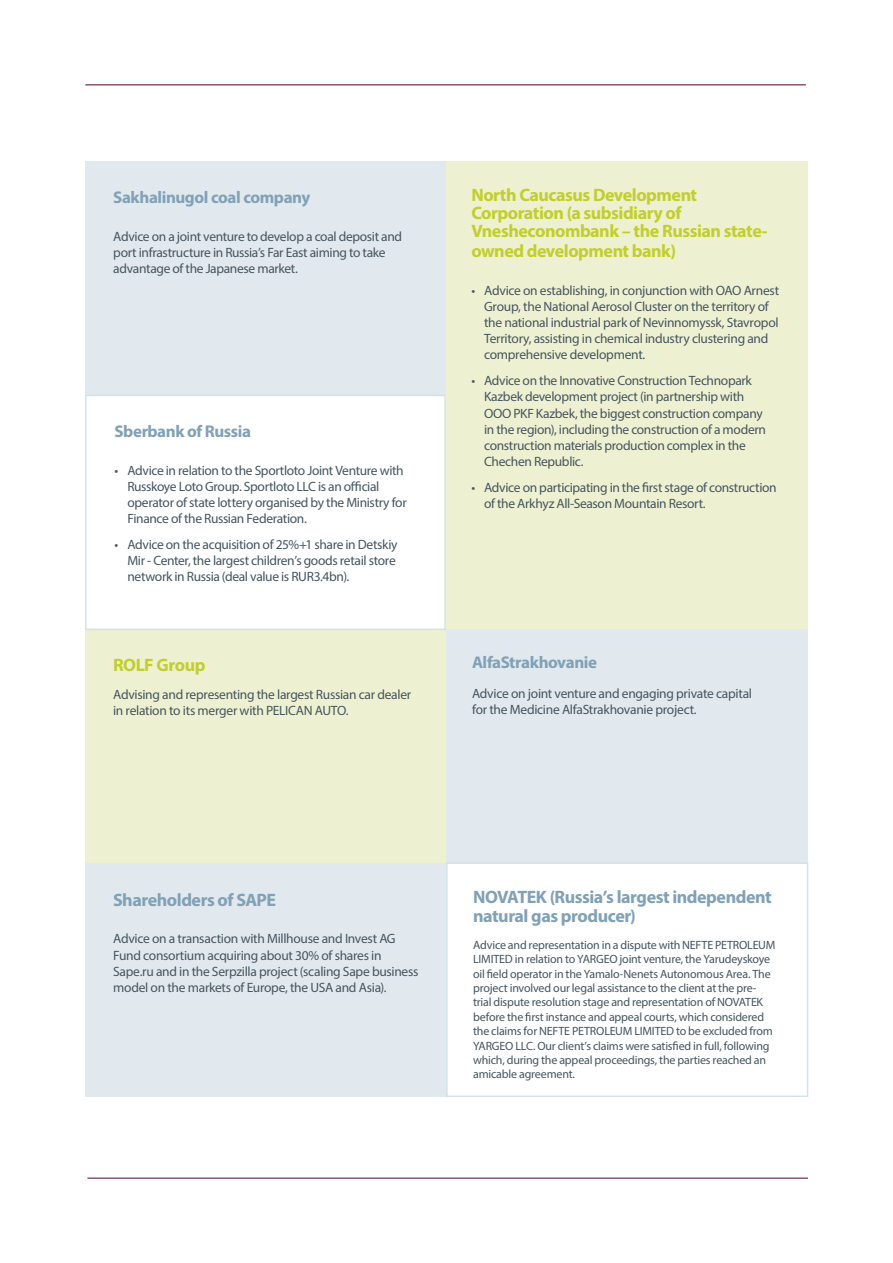
<style>
.page{position:relative;width:893px;height:1263px;background:#fff}
.page>*{position:absolute;margin:0;border:0;box-sizing:border-box;transform-origin:0 0}
.t1{font:700 18px/18.8px "Myriad Pro";letter-spacing:-.025em;color:#c2ce2e}
.t2{font:700 18px/19.5px "Myriad Pro";letter-spacing:-.025em;color:#80a1b7}
.t3{font:700 16.95px "Myriad Pro";letter-spacing:-.025em;color:#80a1b7}
.t4{font:13.5px/16.2px "Myriad Pro";letter-spacing:-.025em;color:#465560}
.t5{font:12px/14.4px "Myriad Pro";letter-spacing:-.02em;color:#465560}
</style>
<div class="page">
<hr style="left:87px;top:1178px;width:721px;height:1px;background:#530031">
<hr style="left:85px;top:85px;width:721px;height:1px;background:#530031">
<div style="left:85px;top:629px;width:361px;height:234px;background:#eef1d1"></div>
<div style="left:85px;top:863px;width:361px;height:234px;background:#e2e9ee"></div>
<div style="left:85px;top:162px;width:362px;height:233px;background:#e2e9ee"></div>
<div style="left:446px;top:629px;width:362px;height:234px;background:#e2e9ee"></div>
<div style="left:446px;top:862px;width:362px;height:235px;border:2px solid #d4e2e8"></div>
<div style="left:446px;top:162px;width:361px;height:467px;background:#eef1d1"></div>
<div style="left:85px;top:395px;width:361px;height:235px;border:2px solid #d4e2e8"></div>
<p class="t3" style="left:113px;top:186px;width:198px">Sakhalinugol coal company</p>
<p class="t4" style="left:113px;top:228px;width:290px">Adviсe on a joint venture to develop a coal deposit and port infrastructure in Russia’s Far East aiming to take advantage of the Japanese market.</p>
<p class="t3" style="left:115px;top:420px;width:138px">Sberbank of Russia</p>
<p class="t4" style="left:127px;top:462px;width:281px;text-indent:-13px">• Advice in relation to the Sportloto Joint Venture with Russkoye Loto Group. Sportloto LLC is an official operator of state lottery organised by the Ministry for Finance of the Russian Federation.</p>
<p class="t4" style="left:127px;top:536px;width:272px;text-indent:-13px">• Advice on the acquisition of 25%+1 share in Detskiy<br>Mir - Center, the largest children’s goods retail store network in Russia (deal value is RUR3.4bn).</p>
<h1 class="t1" style="left:113px;top:655px;width:94px">ROLF Group</h1>
<p class="t4" style="left:113px;top:686px;width:300px">Advising and representing the largest Russian car dealer in relation to its merger with PELICAN AUTO.</p>
<h1 class="t1" style="left:471px;top:184px;width:298px">North Caucasus Development<br>Corporation (a subsidiary of<br>Vnesheconombank – the Russian state&shy;owned development bank)</h1>
<p class="t4" style="left:484px;top:282px;width:297px;text-indent:-13px">• Advice on establishing, in conjunction with OAO Arnest Group, the National Aerosol Cluster on the territory of the national industrial park of Nevinnomyssk, Stavropol Territory, assisting in chemical industry clustering and comprehensive development.</p>
<p class="t4" style="left:484px;top:372px;width:283px;text-indent:-13px">• Advice on the Innovative Construction Technopark Kazbek development project (in partnership with OOO PKF Kazbek, the biggest construction company in the region), including the construction of a modern construction materials production complex in the Chechen Republic.</p>
<p class="t4" style="left:484px;top:479px;width:294px;text-indent:-13px">• Advice on participating in the first stage of construction of the Arkhyz All-Season Mountain Resort.</p>
<p class="t3" style="left:472px;top:651px;width:127px">AlfaStrakhovanie</p>
<p class="t4" style="left:472px;top:685px;width:282px">Advice on joint venture and engaging private capital for the Medicine AlfaStrakhovanie project.</p>
<h1 class="t2" style="left:113px;top:889px;width:164px">Shareholders of SAPE</h1>
<p class="t4" style="left:113px;top:930px;width:307px">Advice on a transaction with Millhouse and Invest AG Fund consortium acquiring about 30% of shares in Sape.ru and in the Serpzilla project (scaling Sape business model on the markets of Europe, the USA and Asia).</p>
<h1 class="t2" style="left:473px;top:886px;width:300px">NOVATEK (Russia’s largest independent natural gas producer)</h1>
<p class="t5" style="left:473px;top:937px;width:304px">Advice and representation in a dispute with NEFTE PETROLEUM LIMITED in relation to YARGEO joint venture, the Yarudeyskoye oil field operator in the Yamalo-Nenets Autonomous Area. The project involved our legal assistance to the client at the pre&shy;trial dispute resolution stage and representation of NOVATEK before the first instance and appeal courts, which considered the claims for NEFTE PETROLEUM LIMITED to be excluded from YARGEO LLC. Our client’s claims were satisfied in full, following which, during the appeal proceedings, the parties reached an amicable agreement.</p>
</div>
